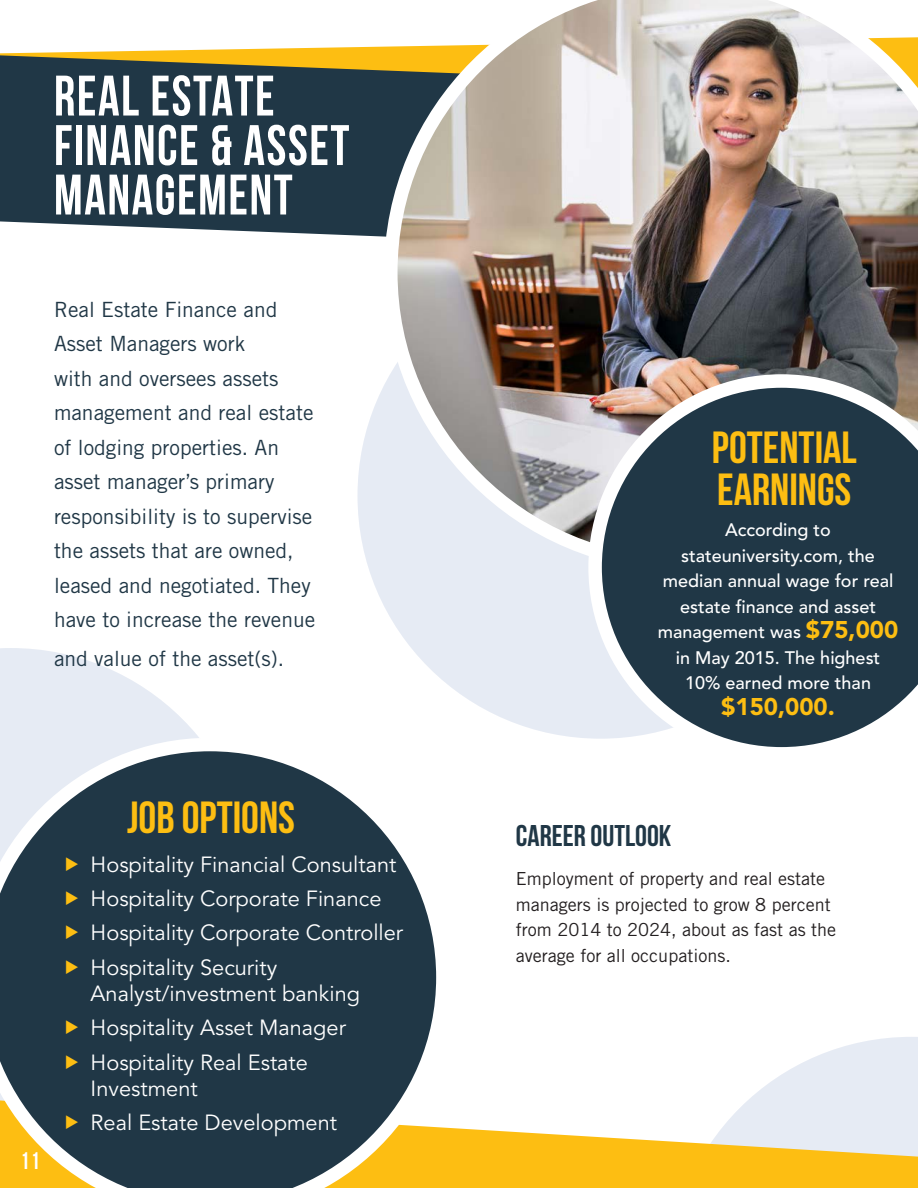
<style>
.page{position:relative;width:918px;height:1188px;background:#fff}
.page>*{position:absolute;margin:0;border:0;box-sizing:border-box;transform-origin:0 0}
.t1{font:700 57px/49.5px "Bebas Neue";letter-spacing:.03em;color:#fff;scale:.93 1}
.Intro_Title{font:700 45px/42px "Bebas Neue";color:#fdbe12}
.Intro_Title-2{font:700 30px "Bebas Neue";color:#203746}
.Intro_Title-3{font:900 24px "Avenir LT Std";color:#fdbe12}
.t2{font:700 24px "Bebas Neue";color:#fff;scale:.93 1}
.t3{font:21.75px/26.2px "Avenir LT Std";color:#fff}
.Text_Black{font:21px/34.5px "Trade Gothic";color:#203746}
.Intro_Title-4{font:500 18px/25.5px "Avenir LT Std";color:#fff;text-align:center}
.t4{font:18px/25.5px "Trade Gothic";color:#231f20}
.s1{font-weight:900;font-size:24px;color:#fdbe12}
</style>
<div class="page">
<svg style="left:0;top:648px;width:199px;height:90px;fill:#e6ebf4"></svg>
<svg style="left:749px;top:1037px;width:169px;height:63px"></svg>
<div style="left:357px;top:253px;width:486px;height:486px;background:#e6ebf4;border-radius:50%"></div>
<svg style="left:0;top:46px;width:384px;height:9px;fill:#fdbe12"></svg>
<svg style="left:450px;top:1100px;width:468px;height:88px;fill:#fdbe12"></svg>
<svg style="left:0;top:55px;width:384px;height:182px;background:#33454b"></svg>
<img style="left:384px;top:0;width:534px;height:556px">
<svg style="left:0;top:738px;width:450px;height:450px;background:#516065"></svg>
<svg style="left:588px;top:374px;width:330px;height:374px;background:#505f6b"></svg>
<svg style="left:66px;top:857px;width:12px;height:14px"></svg>
<svg style="left:66px;top:891px;width:12px;height:14px"></svg>
<svg style="left:66px;top:925px;width:12px;height:14px"></svg>
<svg style="left:66px;top:960px;width:12px;height:14px"></svg>
<svg style="left:66px;top:1020px;width:12px;height:14px"></svg>
<svg style="left:66px;top:1055px;width:12px;height:14px"></svg>
<svg style="left:66px;top:1115px;width:12px;height:14px"></svg>
<p class="t1" style="left:54px;top:70px;width:319px">REAL ESTATE<br>FINANCE &amp; ASSET<br>MANAGEMENT</p>
<p class="Text_Black" style="left:54px;top:292px;width:263px">Real Estate Finance and<br>Asset Managers work<br>with and oversees assets management and real estate of lodging properties. An asset manager’s primary responsibility is to supervise the assets that are owned, leased and negotiated. They have to increase the revenue</p>
<p class="Text_Black" style="left:54px;top:641px;width:232px">and value of the asset(s).</p>
<p class="t2" style="left:21px;top:1148px;width:22px">11</p>
<p class="Intro_Title" style="left:127px;top:796px;width:170px">JOB OPTIONS</p>
<p class="t3" style="left:91px;top:852px;width:307px">Hospitality Financial Consultant</p>
<p class="t3" style="left:91px;top:886px;width:292px">Hospitality Corporate Finance</p>
<p class="t3" style="left:91px;top:920px;width:314px">Hospitality Corporate Controller</p>
<p class="t3" style="left:91px;top:955px;width:271px">Hospitality Security<br>Analyst/investment banking</p>
<p class="t3" style="left:91px;top:1015px;width:257px">Hospitality Asset Manager</p>
<p class="t3" style="left:91px;top:1050px;width:219px">Hospitality Real Estate<br>Investment</p>
<p class="t3" style="left:91px;top:1110px;width:248px">Real Estate Development</p>
<p class="Intro_Title" style="left:712px;top:426px;width:146px">POTENTIAL<br>EARNINGS</p>
<p class="Intro_Title-4" style="left:658px;top:517px;width:242px">According to stateuniversity.com, the median annual wage for real estate finance and asset management was <span class="s1">$75,000 </span>in May 2015. The highest<br>10% earned more than</p>
<p class="Intro_Title-3" style="left:721px;top:692px;width:115px">$150,000.</p>
<p class="Intro_Title-2" style="left:516px;top:820px;width:157px">CAREER OUTLOOK</p>
<p class="t4" style="left:516px;top:866px;width:322px">Employment of property and real estate managers is projected to grow 8 percent from 2014 to 2024, about as fast as the average for all occupations.</p>
</div>
